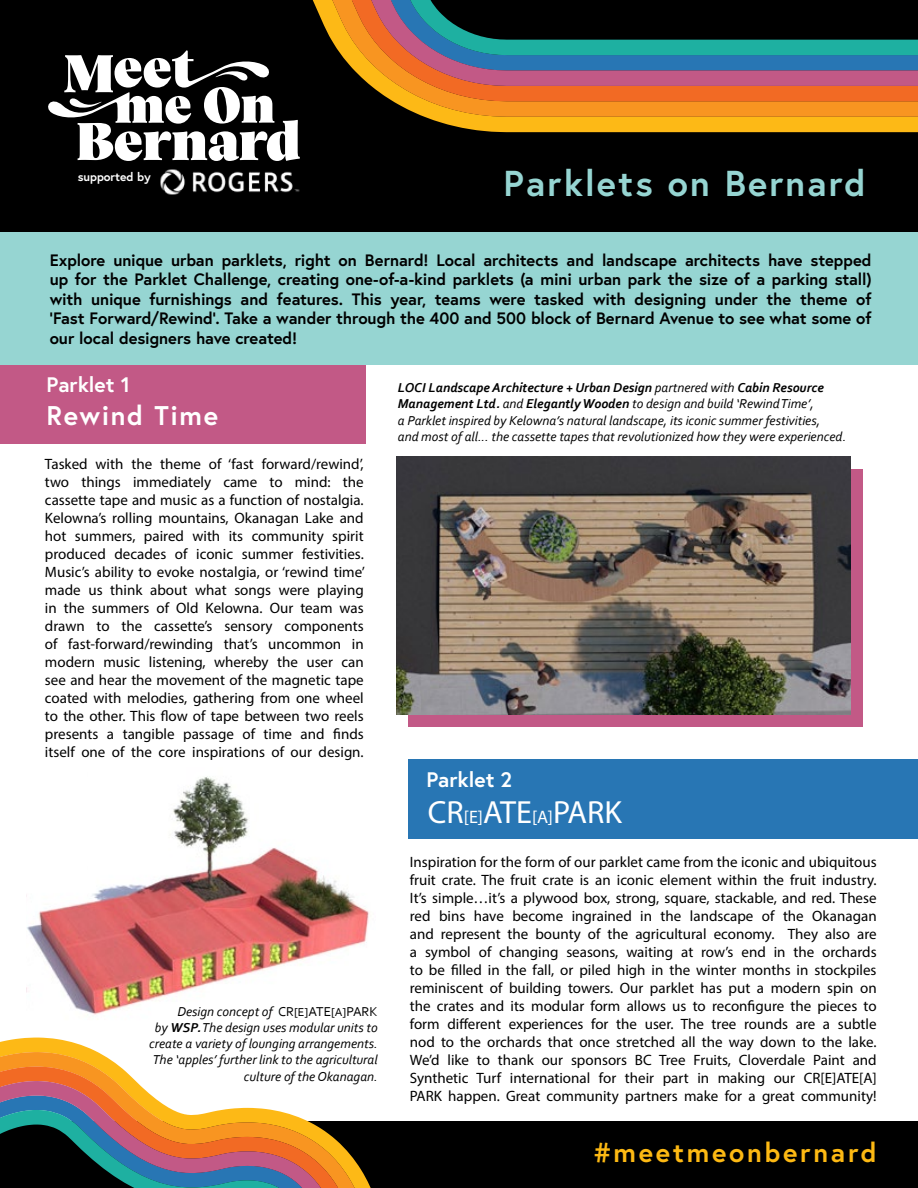
<style>
.page{position:relative;width:918px;height:1188px;background:#fff}
.page>*{position:absolute;margin:0;border:0;box-sizing:border-box;transform-origin:0 0}
.t1{font:700 36px "Europa";letter-spacing:.06em;color:#96d5d2}
.t2{font:32.1px "Myriad Pro";color:#fff}
.t3{font:700 27px "Europa";letter-spacing:.1em;color:#fdb913}
.t4{font:700 27px "Europa";letter-spacing:.06em;color:#fff}
.t5{font:700 21px "Europa";color:#fff}
.t6{font:700 16.5px/19.5px "Europa";letter-spacing:-.005em;color:#000;text-align:justify}
.t7{font:15px/18px "Myriad Pro";color:#000;text-align:justify}
.t8{font:italic 13.5px/16.2px "Corbel";color:#000}
.t9{font:700 12px "Europa";color:#fff}
.t10{font:7.2px "Corbel";letter-spacing:.05em;color:#fff}
.s1{font-style:normal}
.s2{font-style:normal;font-size:12px}
.s3{font-weight:700}
.s4{font-size:18.15px}
</style>
<div class="page">
<img style="left:26px;top:776px;width:344px;height:239px">
<div style="left:18px;top:764px;width:68px;height:118px;background:#fff"></div>
<div style="left:281px;top:975px;width:91px;height:79px;background:#fff"></div>
<div style="left:408px;top:469px;width:454px;height:257px;background:#c25986"></div>
<div style="left:0;top:218px;width:918px;height:147px;background:#96d5d2"></div>
<div style="left:0;top:1122px;width:918px;height:66px;background:#000"></div>
<div style="left:0;top:0;width:918px;height:231px;background:#000"></div>
<div style="left:425px;top:117px;width:493px;height:15px;background:#fdb916"></div>
<svg style="left:392px;top:101px;width:526px;height:16px;background:#ec901e"></svg>
<svg style="left:371px;top:86px;width:547px;height:15px;background:#ee6f22"></svg>
<svg style="left:355px;top:71px;width:563px;height:15px;background:#c76071"></svg>
<svg style="left:312px;top:0;width:606px;height:71px"></svg>
<svg style="left:48px;top:50px;width:252px;height:111px"></svg>
<svg style="left:0;top:1038px;width:376px;height:150px"></svg>
<svg style="left:0;top:1052px;width:363px;height:136px"></svg>
<svg style="left:0;top:1067px;width:349px;height:121px"></svg>
<div style="left:0;top:365px;width:365px;height:79px;background:#c25986"></div>
<img style="left:396px;top:456px;width:454px;height:258px">
<div style="left:408px;top:760px;width:510px;height:79px;background:#2876b4"></div>
<img style="left:160px;top:169px;width:140px;height:26px">
<p class="t9" style="left:78px;top:169px;width:75px">supported by</p>
<p class="t10" style="left:109px;top:174px;width:45px">supported by</p>
<h1 class="t1" style="left:504px;top:160px;width:363px">Parklets on Bernard</h1>
<p class="t6" style="left:50px;top:250px;width:823px">Explore unique urban parklets, right on Bernard! Local architects and landscape architects have stepped up for the Parklet Challenge, creating one-of-a-kind parklets (a mini urban park the size of a parking stall) with unique furnishings and features. This year, teams were tasked with designing under the theme of ‘Fast Forward/Rewind’. Take a wander through the 400 and 500 block of Bernard Avenue to see what some of our local designers have created!</p>
<h3 class="t5" style="left:46px;top:372px;width:85px">Parklet 1</h3>
<h3 class="t4" style="left:46px;top:398px;width:173px">Rewind Time</h3>
<p class="t7" style="left:45px;top:455px;width:322px">Tasked with the theme of ‘fast forward/rewind’, two things immediately came to mind: the cassette tape and music as a function of nostalgia.<br>Kelowna’s rolling mountains, Okanagan Lake and hot summers, paired with its community spirit produced decades of iconic summer festivities.<br>Music’s ability to evoke nostalgia, or ‘rewind time’ made us think about what songs were playing in the summers of Old Kelowna. Our team was drawn to the cassette’s sensory components of fast-forward/rewinding that’s uncommon in modern music listening, whereby the user can see and hear the movement of the magnetic tape coated with melodies, gathering from one wheel to the other. This flow of tape between two reels presents a tangible passage of time and finds itself one of the core inspirations of our design.</p>
<p class="t8" style="left:149px;top:1003px;width:230px;text-align:right">Design concept of <span class="s1">CR</span><span class="s2">[E]</span><span class="s1">ATE</span><span class="s2">[A]</span><span class="s1">PARK<br></span>by <span class="s3">WSP.</span> The design uses modular units to create a variety of lounging arrangements.<br>The ‘apples’ further link to the agricultural culture of the Okanagan.</p>
<p class="t8" style="left:398px;top:379px;width:450px"><span class="s3">LOCI Landscape Architecture + Urban Design</span> partnered with <span class="s3">Cabin Resource Management Ltd.</span> and <span class="s3">Elegantly Wooden</span> to design and build ‘Rewind Time’,<br>a Parklet inspired by Kelowna’s natural landscape, its iconic summer festivities,<br>and most of all... the cassette tapes that revolutionized how they were experienced.</p>
<h3 class="t5" style="left:426px;top:766px;width:87px">Parklet 2</h3>
<h2 class="t2" style="left:428px;top:793px;width:195px">CR<span class="s4">[E]</span>ATE<span class="s4">[A]</span>PARK</h2>
<p class="t7" style="left:410px;top:853px;width:468px">Inspiration for the form of our parklet came from the iconic and ubiquitous fruit crate. The fruit crate is an iconic element within the fruit industry.<br>It’s simple…it’s a plywood box, strong, square, stackable, and red. These red bins have become ingrained in the landscape of the Okanagan and represent the bounty of the agricultural economy. They also are a symbol of changing seasons, waiting at row’s end in the orchards to be filled in the fall, or piled high in the winter months in stockpiles reminiscent of building towers. Our parklet has put a modern spin on the crates and its modular form allows us to reconfigure the pieces to form different experiences for the user. The tree rounds are a subtle nod to the orchards that once stretched all the way down to the lake.<br>We’d like to thank our sponsors BC Tree Fruits, Cloverdale Paint and Synthetic Turf international for their part in making our CR[E]ATE[A] PARK happen. Great community partners make for a great community!</p>
<h3 class="t3" style="left:594px;top:1135px;width:284px">#meetmeonbernard</h3>
</div>
